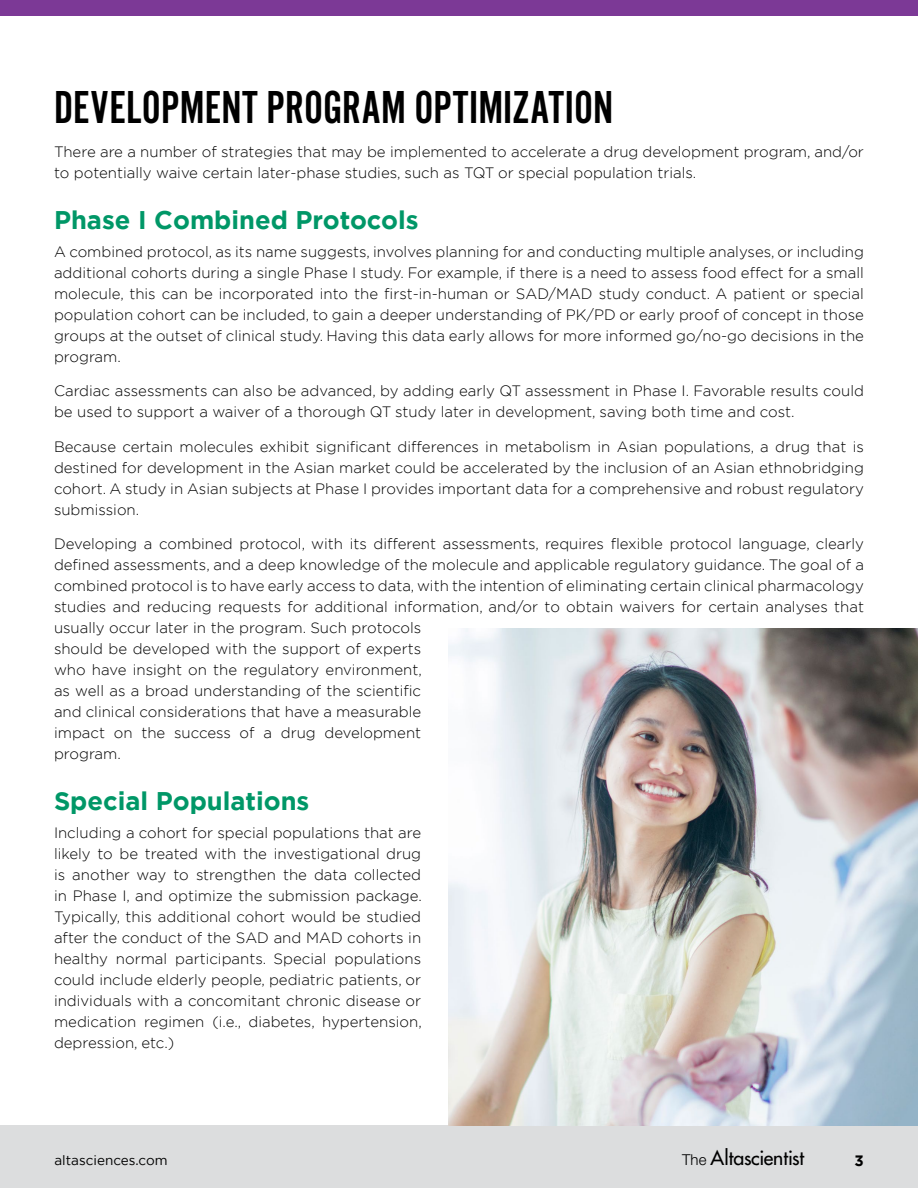
<style>
.page{position:relative;width:918px;height:1188px;background:#fff}
.page>*{position:absolute;margin:0;border:0;box-sizing:border-box;transform-origin:0 0}
.title_H2{font:48px "Alternate Got No 2 D";color:#000}
.Subtitle_H3{font:700 25.5px "Gotham";color:#009767}
.t1{font:500 19.5px "Futura Std";letter-spacing:-.01em;color:#000}
.Body{font:300 15px/21px "Gotham";color:#000}
.t2{font:700 15px "Gotham";color:#000}
.t3{font:13.5px "Gotham";color:#000}
.s1{font-family:"Helvetica Neue LT Std";font-weight:300;font-size:15px}
</style>
<div class="page">
<div style="left:0;top:1125px;width:918px;height:63px;background:#dcddde"></div>
<div style="left:0;top:0;width:918px;height:15px;background:#7c3996"></div>
<img style="left:448px;top:629px;width:470px;height:496px">
<h2 class="title_H2" style="left:54px;top:82px;width:561px">DEVELOPMENT PROGRAM OPTIMIZATION</h2>
<p class="Body" style="left:54px;top:141px;width:811px">There are a number of strategies that may be implemented to accelerate a drug development program, and/or to potentially waive certain later-phase studies, such as TQT or special population trials.</p>
<h3 class="Subtitle_H3" style="left:54px;top:203px;width:366px">Phase I Combined Protocols</h3>
<p class="Body" style="left:54px;top:241px;width:812px;text-align:justify">A combined protocol, as its name suggests, involves planning for and conducting multiple analyses, or including additional cohorts during a single Phase I study. For example, if there is a need to assess food effect for a small molecule, this can be incorporated into the first-in-human or SAD/MAD study conduct. A patient or special population cohort can be included, to gain a deeper understanding of PK/PD or early proof of concept in those groups at the outset of clinical study. Having this data early allows for more informed go/no-go decisions in the program.</p>
<p class="Body" style="left:54px;top:380px;width:812px">Cardiac assessments can also be advanced, by adding early QT assessment in Phase I. Favorable results could be used to support a waiver of a thorough QT study later in development, saving both time and cost.</p>
<p class="Body" style="left:54px;top:436px;width:812px;text-align:justify">Because certain molecules exhibit significant differences in metabolism in Asian populations, a drug that is destined for development in the Asian market could be accelerated by the inclusion of an Asian ethnobridging cohort. A study in Asian subjects at Phase I provides important data for a comprehensive and robust regulatory submission.</p>
<p class="Body" style="left:54px;top:533px;width:812px">Developing a combined protocol, with its different assessments, requires flexible protocol language, clearly defined assessments, and a deep knowledge of the molecule and applicable regulatory guidance. The goal of a combined protocol is to have early access to data, with the intention of eliminating certain clinical pharmacology studies and reducing requests for additional information, and/or to obtain waivers for certain analyses that usually occur later in the program. Such protocols<br>should be developed with the support of experts<br>who have insight on the regulatory environment,<br>as well as a broad understanding of the scientific<br>and clinical considerations that have a measurable<br>impact on the success of a drug development<br>program.</p>
<h3 class="Subtitle_H3" style="left:54px;top:784px;width:257px">Special Populations</h3>
<p class="Body" style="left:54px;top:822px;width:369px;text-align:justify">Including a cohort for special populations that are likely to be treated with the investigational drug is another way to strengthen the data collected in Phase I, and optimize the submission package.<br>Typically, this additional cohort would be studied after the conduct of the SAD and MAD cohorts in healthy normal participants. Special populations could include elderly people, pediatric patients, or individuals with a concomitant chronic disease or medication regimen (i.e., diabetes, hypertension, depression, etc.)</p>
<p class="t3" style="left:54px;top:1152px;width:115px">altasciences.com</p>
<h3 class="t1" style="left:682px;top:1146px;width:123px"><span class="s1">The</span> Altascientist</h3>
<p class="t2" style="left:854px;top:1150px;width:11px">3</p>
</div>
